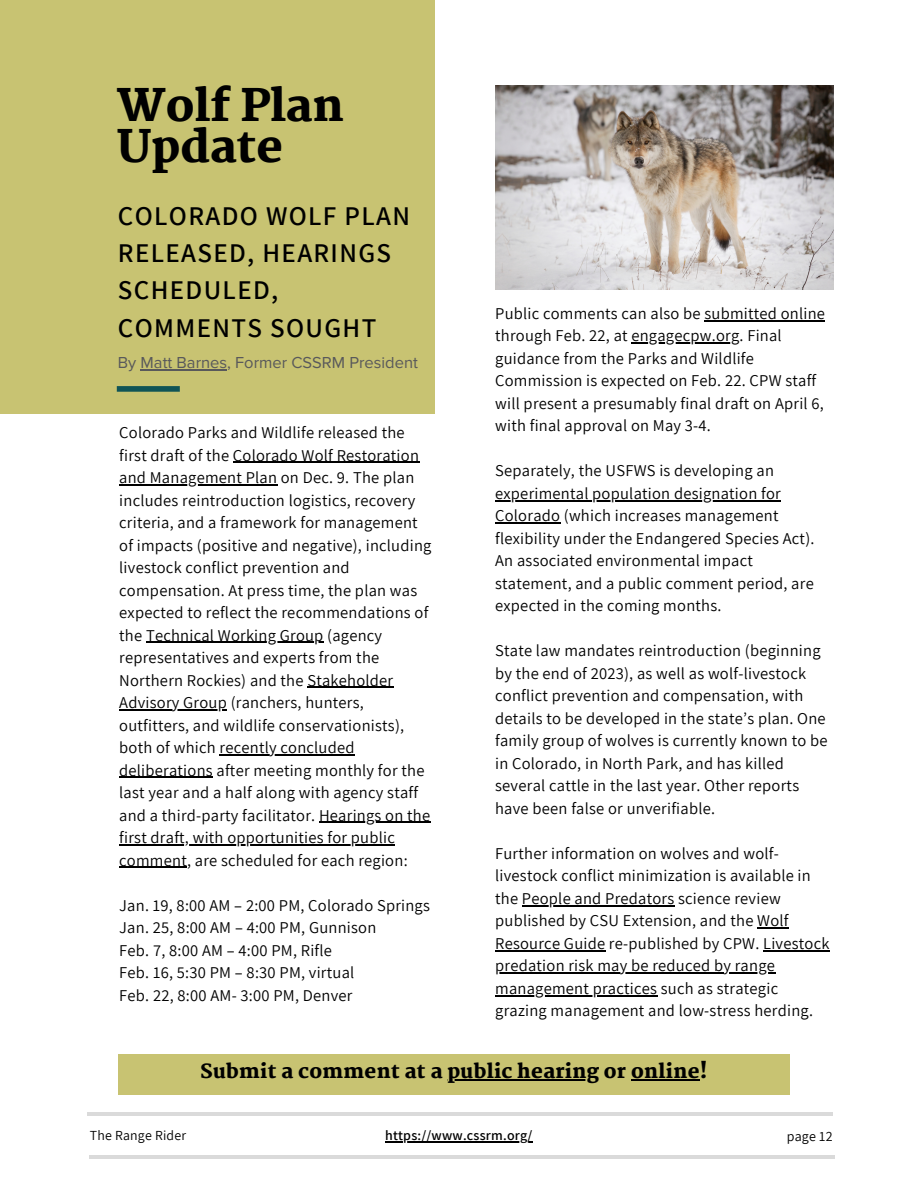
<style>
.page{position:relative;width:918px;height:1188px;background:#fff}
.page>*{position:absolute;margin:0;border:0;box-sizing:border-box;transform-origin:0 0}
.t1{font:800 44.1px/40.5px "Martel";color:#000}
.t2{font:600 27px/37.2px "Assistant";letter-spacing:.05em;color:#000}
.t3{font:800 19.65px "Martel";letter-spacing:.015em;color:#000}
.t4{font:16.5px/22.5px "Assistant";letter-spacing:.015em;color:#000}
.t5{font:16.5px "Proxima Nova";color:#59595b}
.t6{font:600 13.95px "Assistant";letter-spacing:.015em;color:#000}
.t7{font:13.95px "Assistant";letter-spacing:.015em;color:#000}
.t8{font:13.8px "Assistant";letter-spacing:.015em;color:#000}
</style>
<div class="page">
<div style="left:0;top:0;width:435px;height:414px;background:#c8c372"></div>
<hr style="left:87px;top:1112px;width:746px;height:4px;background:#dadada">
<hr style="left:89px;top:1155px;width:746px;height:4px;background:#dadada">
<hr style="left:233px;top:462px;width:186px;height:1px;background:#000">
<hr style="left:119px;top:484px;width:158px;height:1px;background:#000">
<hr style="left:146px;top:642px;width:178px;height:1px;background:#000">
<hr style="left:307px;top:687px;width:86px;height:1px;background:#000">
<hr style="left:119px;top:709px;width:108px;height:1px;background:#000">
<hr style="left:220px;top:754px;width:135px;height:1px;background:#000">
<hr style="left:119px;top:777px;width:94px;height:1px;background:#000">
<hr style="left:319px;top:822px;width:111px;height:1px;background:#000">
<hr style="left:119px;top:844px;width:276px;height:1px;background:#000">
<hr style="left:119px;top:867px;width:68px;height:1px;background:#000">
<hr style="left:704px;top:320px;width:121px;height:1px;background:#000">
<hr style="left:631px;top:342px;width:109px;height:2px;background:#000">
<hr style="left:495px;top:500px;width:286px;height:1px;background:#000">
<hr style="left:495px;top:522px;width:65px;height:2px;background:#000">
<hr style="left:522px;top:905px;width:153px;height:1px;background:#000">
<hr style="left:757px;top:927px;width:32px;height:2px;background:#000">
<hr style="left:495px;top:950px;width:110px;height:1px;background:#000">
<hr style="left:763px;top:950px;width:67px;height:1px;background:#000">
<hr style="left:495px;top:972px;width:280px;height:2px;background:#000">
<hr style="left:495px;top:995px;width:162px;height:1px;background:#000">
<div style="left:117px;top:386px;width:63px;height:6px;background:#105456"></div>
<div style="left:118px;top:1054px;width:672px;height:41px;background:#c8c372"></div>
<hr style="left:141px;top:369px;width:86px;height:1px;background:#59595b">
<img style="left:496px;top:85px;width:337px;height:205px">
<hr style="left:447px;top:1079px;width:152px;height:1px;background:#000">
<hr style="left:631px;top:1079px;width:69px;height:1px;background:#000">
<hr style="left:385px;top:1141px;width:148px;height:2px;background:#000">
<h1 class="t1" style="left:117px;top:86px;width:229px">Wolf Plan<br>Update</h1>
<h2 class="t2" style="left:118px;top:197px;width:294px">COLORADO WOLF PLAN<br>RELEASED, HEARINGS<br>SCHEDULED,<br>COMMENTS SOUGHT</h2>
<p class="t5" style="left:118px;top:353px;width:302px">By Matt Barnes, Former CSSRM President</p>
<p class="t4" style="left:119px;top:421px;width:314px">Colorado Parks and Wildlife released the first draft of the Colorado Wolf Restoration and Management Plan on Dec. 9. The plan includes reintroduction logistics, recovery criteria, and a framework for management of impacts (positive and negative), including livestock conflict prevention and compensation. At press time, the plan was expected to reflect the recommendations of the Technical Working Group (agency representatives and experts from the Northern Rockies) and the Stakeholder Advisory Group (ranchers, hunters, outfitters, and wildlife conservationists), both of which recently concluded deliberations after meeting monthly for the last year and a half along with agency staff and a third-party facilitator. Hearings on the first draft, with opportunities for public comment, are scheduled for each region:</p>
<p class="t4" style="left:119px;top:893px;width:312px">Jan. 19, 8:00 AM – 2:00 PM, Colorado Springs Jan. 25, 8:00 AM – 4:00 PM, Gunnison<br>Feb. 7, 8:00 AM – 4:00 PM, Rifle<br>Feb. 16, 5:30 PM – 8:30 PM, virtual<br>Feb. 22, 8:00 AM- 3:00 PM, Denver</p>
<p class="t4" style="left:495px;top:302px;width:331px">Public comments can also be submitted online through Feb. 22, at engagecpw.org. Final guidance from the Parks and Wildlife Commission is expected on Feb. 22. CPW staff will present a presumably final draft on April 6, with final approval on May 3-4.</p>
<p class="t4" style="left:495px;top:459px;width:321px">Separately, the USFWS is developing an experimental population designation for Colorado (which increases management flexibility under the Endangered Species Act).<br>An associated environmental impact statement, and a public comment period, are expected in the coming months.</p>
<p class="t4" style="left:495px;top:639px;width:334px">State law mandates reintroduction (beginning by the end of 2023), as well as wolf-livestock conflict prevention and compensation, with details to be developed in the state’s plan. One family group of wolves is currently known to be in Colorado, in North Park, and has killed several cattle in the last year. Other reports have been false or unverifiable.</p>
<p class="t4" style="left:495px;top:842px;width:336px">Further information on wolves and wolf&shy;livestock conflict minimization is available in the People and Predators science review published by CSU Extension, and the Wolf Resource Guide re-published by CPW. Livestock predation risk may be reduced by range management practices such as strategic grazing management and low-stress herding.</p>
<p class="t3" style="left:200px;top:1060px;width:509px">Submit a comment at a public hearing or online!</p>
<p class="t8" style="left:90px;top:1125px;width:98px">The Range Rider</p>
<p class="t7" style="left:787px;top:1126px;width:47px">page 12</p>
<p class="t6" style="left:385px;top:1126px;width:149px">https://www.cssrm.org/</p>
</div>
